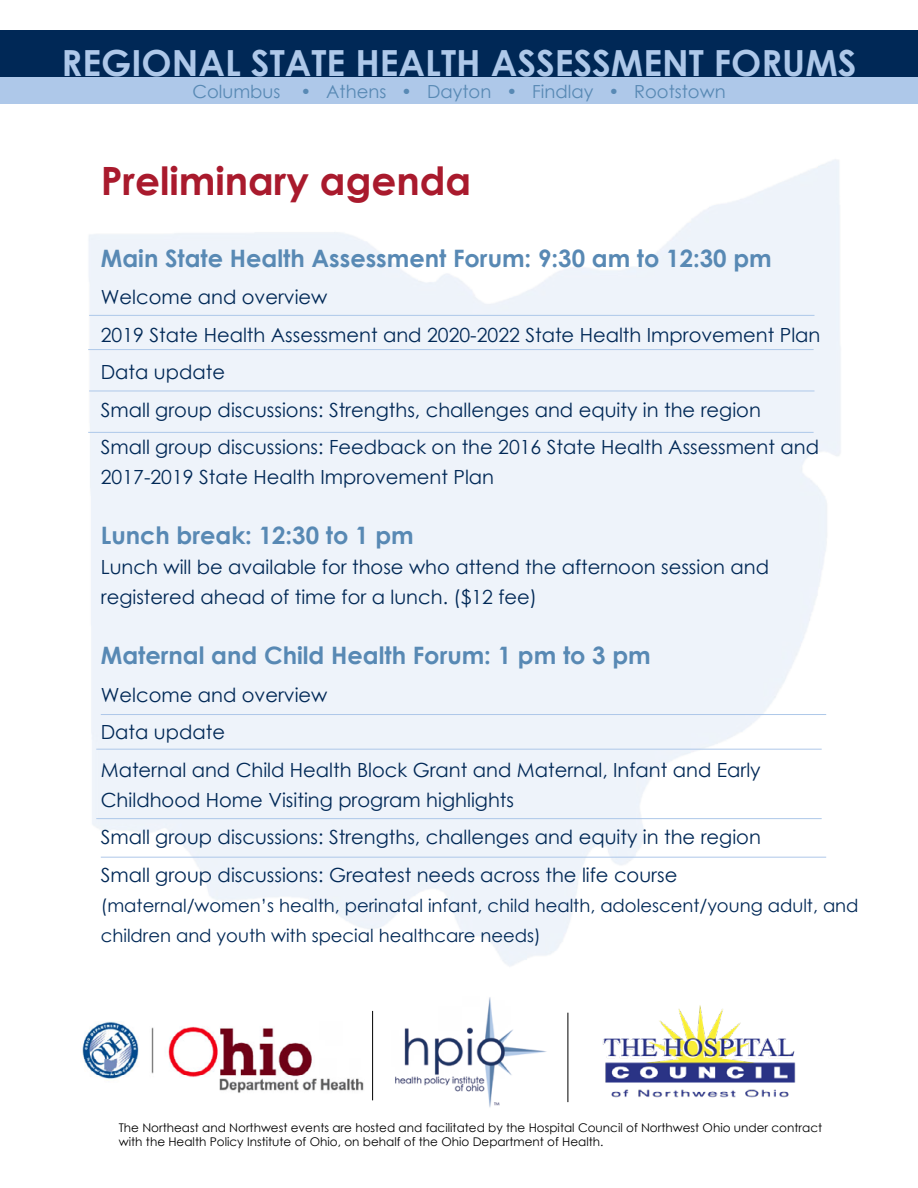
<style>
.page{position:relative;width:918px;height:1188px;background:#fff}
.page>*{position:absolute;margin:0;border:0;box-sizing:border-box;transform-origin:0 0}
.t1{font:700 39px "Century Gothic";color:#a91a2d}
.t2{font:700 36px "Century Gothic";color:#aec8e9}
.t3{font:700 24px "Century Gothic";color:#5889b4}
.t4{font:19.5px/37.5px "Century Gothic";color:#002856}
.t5{font:18px/30px "Century Gothic";color:#002856}
.t6{font:18px "Century Gothic";color:#5889b4}
.t7{font:12px/14.4px "Century Gothic";color:#000}
</style>
<div class="page">
<img style="left:88px;top:159px;width:753px;height:882px">
<div style="left:0;top:31px;width:918px;height:45px;background:#002856"></div>
<div style="left:0;top:49px;width:918px;height:32px;background:#002856"></div>
<hr style="left:89px;top:391px;width:726px;height:1px;background:#aec8e9">
<hr style="left:101px;top:857px;width:725px;height:1px;background:#aec8e9">
<hr style="left:89px;top:315px;width:726px;height:1px;background:#aec8e9">
<hr style="left:101px;top:714px;width:725px;height:1px;background:#aec8e9">
<hr style="left:96px;top:749px;width:726px;height:1px;background:#aec8e9">
<hr style="left:88px;top:349px;width:726px;height:1px;background:#aec8e9">
<hr style="left:96px;top:818px;width:726px;height:1px;background:#aec8e9">
<img style="left:594px;top:999px;width:214px;height:99px">
<img style="left:392px;top:996px;width:160px;height:112px">
<img style="left:80px;top:1022px;width:285px;height:71px">
<hr style="left:372px;top:1011px;width:1px;height:89px;background:#000">
<hr style="left:568px;top:1013px;width:1px;height:89px;background:#000">
<div style="left:0;top:77px;width:918px;height:27px;background:#aec8e9"></div>
<hr style="left:88px;top:432px;width:726px;height:1px;background:#aec8e9">
<h2 class="t2" style="left:62px;top:36px;width:796px">REGIONAL STATE HEALTH ASSESSMENT FORUMS</h2>
<p class="t6" style="left:192px;top:79px;width:535px">Columbus • Athens • Dayton • Findlay • Rootstown</p>
<h1 class="t1" style="left:101px;top:151px;width:372px">Preliminary agenda</h1>
<p class="t3" style="left:101px;top:240px;width:673px">Main State Health Assessment Forum: 9:30 am to 12:30 pm</p>
<p class="t4" style="left:101px;top:278px;width:721px">Welcome and overview<br>2019 State Health Assessment and 2020-2022 State Health Improvement Plan Data update<br>Small group discussions: Strengths, challenges and equity in the region<br>Small group discussions: Feedback on the 2016 State Health Assessment and</p>
<p class="t4" style="left:101px;top:458px;width:395px">2017-2019 State Health Improvement Plan</p>
<p class="t3" style="left:101px;top:517px;width:314px">Lunch break: 12:30 to 1 pm</p>
<p class="t4" style="left:101px;top:552px;width:670px;line-height:30px">Lunch will be available for those who attend the afternoon session and registered ahead of time for a lunch. ($12 fee)</p>
<p class="t3" style="left:101px;top:637px;width:552px">Maternal and Child Health Forum: 1 pm to 3 pm</p>
<p class="t4" style="left:101px;top:676px;width:661px">Welcome and overview<br>Data update<br>Maternal and Child Health Block Grant and Maternal, Infant and Early</p>
<p class="t4" style="left:101px;top:781px;width:662px">Childhood Home Visiting program highlights<br>Small group discussions: Strengths, challenges and equity in the region<br>Small group discussions: Greatest needs across the life course</p>
<p class="t5" style="left:101px;top:890px;width:759px">(maternal/women’s health, perinatal infant, child health, adolescent/young adult, and children and youth with special healthcare needs)</p>
<p class="t7" style="left:119px;top:1120px;width:705px">The Northeast and Northwest events are hosted and facilitated by the Hospital Council of Northwest Ohio under contract with the Health Policy Institute of Ohio, on behalf of the Ohio Department of Health.</p>
</div>
